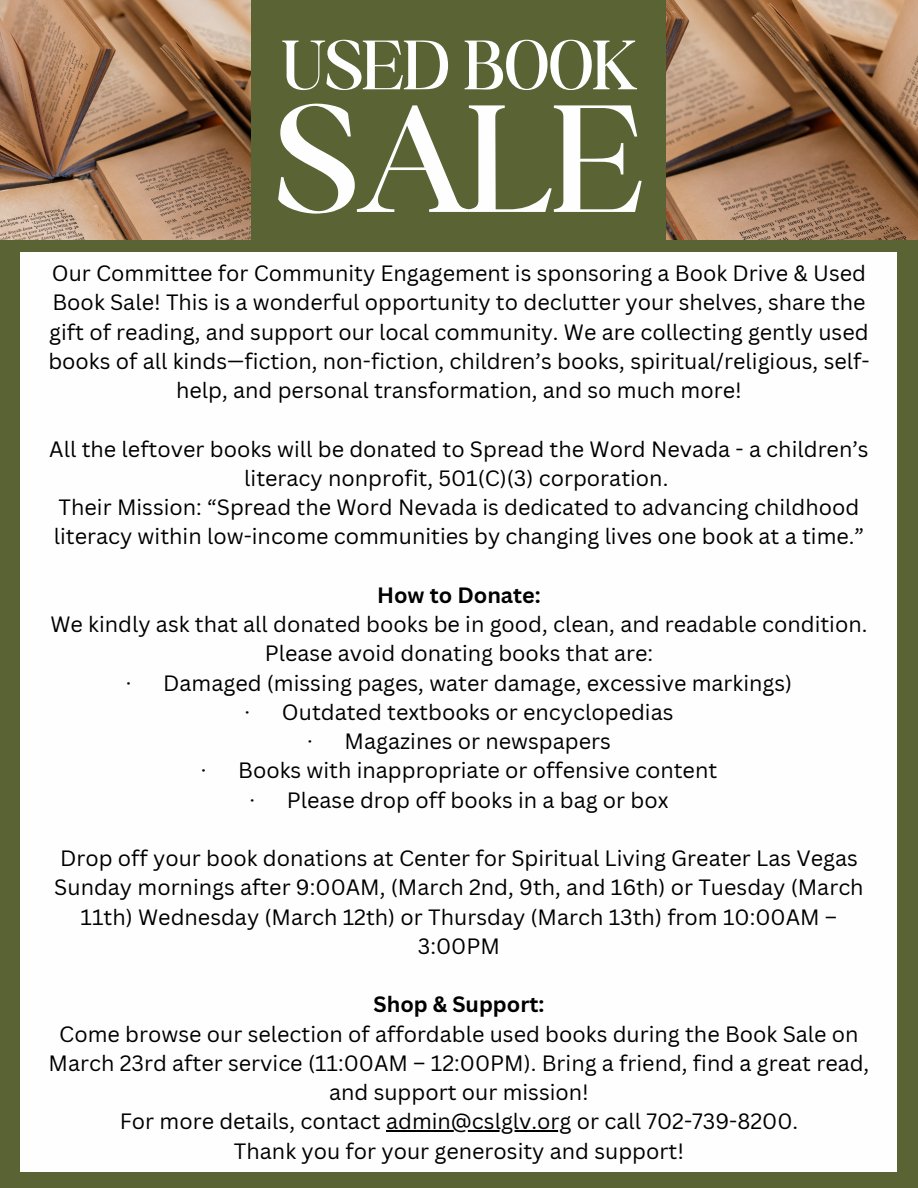
<style>
.page{position:relative;width:918px;height:1188px;background:#596334}
.page>*{position:absolute;margin:0;border:0;box-sizing:border-box;transform-origin:0 0}
.t1{font:300 164.4px "Boston Angel";color:#fefefe}
.t2{font:300 75.3px "Boston Angel";color:#fefefe}
.t3{font:21.6px/29.2px "Canva Sans";color:#000;text-align:center}
.t4{font:700 21.6px "Canva Sans";color:#000}
</style>
<div class="page">
<img style="left:0;top:0;width:251px;height:240px">
<img style="left:667px;top:0;width:250px;height:240px">
<div style="left:21px;top:252px;width:876px;height:920px;background:#fefefe"></div>
<hr style="left:386px;top:1131px;width:185px;height:1px;background:#000">
<p class="t2" style="left:282px;top:20px;width:356px">USED BOOK</p>
<p class="t1" style="left:276px;top:61px;width:368px">SALE</p>
<h2 class="t3" style="left:48px;top:258px;width:823px">Our Committee for Community Engagement is sponsoring a Book Drive &amp; Used Book Sale! This is a wonderful opportunity to declutter your shelves, share the gift of reading, and support our local community. We are collecting gently used books of all kinds—fiction, non-fiction, children’s books, spiritual/religious, self&shy;help, and personal transformation, and so much more!</h2>
<h1 class="t3" style="left:49px;top:434px;width:821px">All the leftover books will be donated to Spread the Word Nevada - a children’s literacy nonprofit, 501(C)(3) corporation.</h1>
<p class="t3" style="left:54px;top:492px;width:812px;text-align:left">Their Mission: “Spread the Word Nevada is dedicated to advancing childhood literacy within low-income communities by changing lives one book at a time.”</p>
<p class="t4" style="left:377px;top:580px;width:165px">How to Donate:</p>
<p class="t3" style="left:50px;top:609px;width:819px">We kindly ask that all donated books be in good, clean, and readable condition.<br>Please avoid donating books that are:</p>
<p class="t3" style="left:126px;top:668px;width:668px">· Damaged (missing pages, water damage, excessive markings)</p>
<p class="t3" style="left:244px;top:697px;width:431px">· Outdated textbooks or encyclopedias</p>
<p class="t3" style="left:307px;top:726px;width:305px">· Magazines or newspapers</p>
<p class="t3" style="left:201px;top:755px;width:518px">· Books with inappropriate or offensive content</p>
<p class="t3" style="left:249px;top:785px;width:421px">· Please drop off books in a bag or box</p>
<p class="t3" style="left:54px;top:843px;width:811px">Drop off your book donations at Center for Spiritual Living Greater Las Vegas Sunday mornings after 9:00AM, (March 2nd, 9th, and 16th) or Tuesday (March 11th) Wednesday (March 12th) or Thursday (March 13th) from 10:00AM – 3:00PM</p>
<p class="t4" style="left:373px;top:989px;width:173px">Shop &amp; Support:</p>
<p class="t3" style="left:49px;top:1019px;width:822px">Come browse our selection of affordable used books during the Book Sale on<br>March 23rd after service (11:00AM – 12:00PM). Bring a friend, find a great read, and support our mission!</p>
<p class="t3" style="left:120px;top:1106px;width:680px">For more details, contact admin@cslglv.org or call 702-739-8200.</p>
<p class="t3" style="left:234px;top:1136px;width:452px">Thank you for your generosity and support!</p>
</div>
